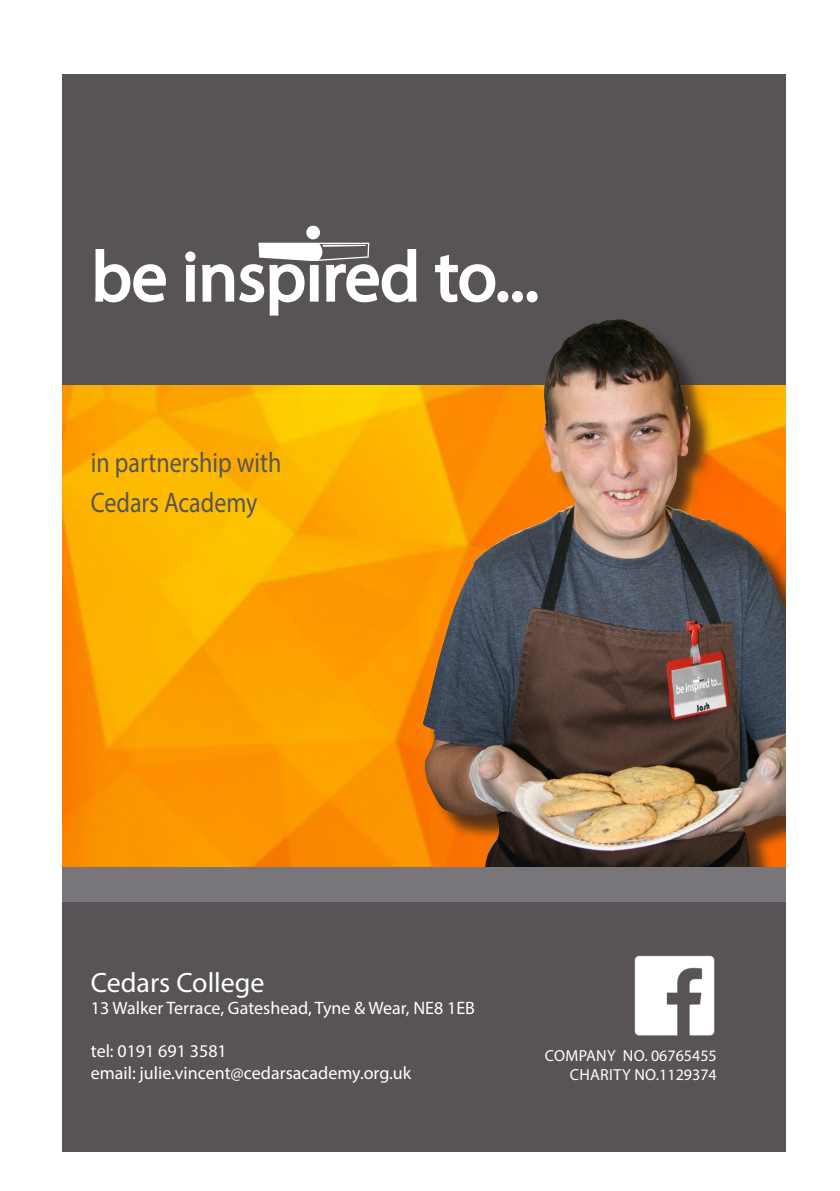
<style>
.page{position:relative;width:840px;height:1191px;background:#fff}
.page>*{position:absolute;margin:0;border:0;box-sizing:border-box;transform-origin:0 0}
.t1{font:28.4px "Myriad Pro";color:#575357;scale:.85 1}
.t2{font:28px "Myriad Pro";color:#fff}
.t3{font:18px "Myriad Pro";color:#fff}
.t4{font:16px "Myriad Pro";color:#fff}
.t5{font:16px "Myriad Pro";letter-spacing:.02em;color:#fff}
</style>
<div class="page">
<div style="left:62px;top:74px;width:723px;height:450px;background:#575357"></div>
<svg style="left:95px;top:249px;width:71px;height:54px"></svg>
<svg style="left:185px;top:225px;width:232px;height:91px"></svg>
<svg style="left:435px;top:254px;width:61px;height:49px"></svg>
<div style="left:498px;top:292px;width:9px;height:9px;background:#fff;border-radius:50%"></div>
<div style="left:497px;top:291px;width:11px;height:11px;border:3px solid #fff;border-radius:50%"></div>
<div style="left:513px;top:292px;width:8px;height:9px;background:#fff;border-radius:50%"></div>
<div style="left:511px;top:291px;width:11px;height:11px;border:3px solid #fff;border-radius:50%"></div>
<div style="left:527px;top:292px;width:9px;height:9px;background:#fff;border-radius:50%"></div>
<div style="left:526px;top:291px;width:11px;height:11px;border:3px solid #fff;border-radius:50%"></div>
<img style="left:62px;top:386px;width:360px;height:481px">
<div style="left:62px;top:899px;width:723px;height:252px;background:#575357"></div>
<img style="left:634px;top:955px;width:81px;height:81px">
<img style="left:422px;top:319px;width:363px;height:548px">
<div style="left:62px;top:867px;width:723px;height:34px;background:#78767a"></div>
<p class="t1" style="left:91px;top:445px;width:226px">in partnership with</p>
<p class="t1" style="left:91px;top:485px;width:197px">Cedars Academy</p>
<p class="t2" style="left:91px;top:965px;width:175px">Cedars College</p>
<p class="t3" style="left:91px;top:996px;width:385px">13 Walker Terrace, Gateshead, Tyne &amp; Wear, NE8 1EB</p>
<p class="t3" style="left:91px;top:1040px;width:137px">tel: 0191 691 3581</p>
<p class="t3" style="left:91px;top:1061px;width:322px">email: julie.vincent@cedarsacademy.org.uk</p>
<p class="t4" style="left:544px;top:1046px;width:173px">COMPANY NO. 06765455</p>
<p class="t5" style="left:569px;top:1065px;width:148px">CHARITY NO.1129374</p>
</div>
